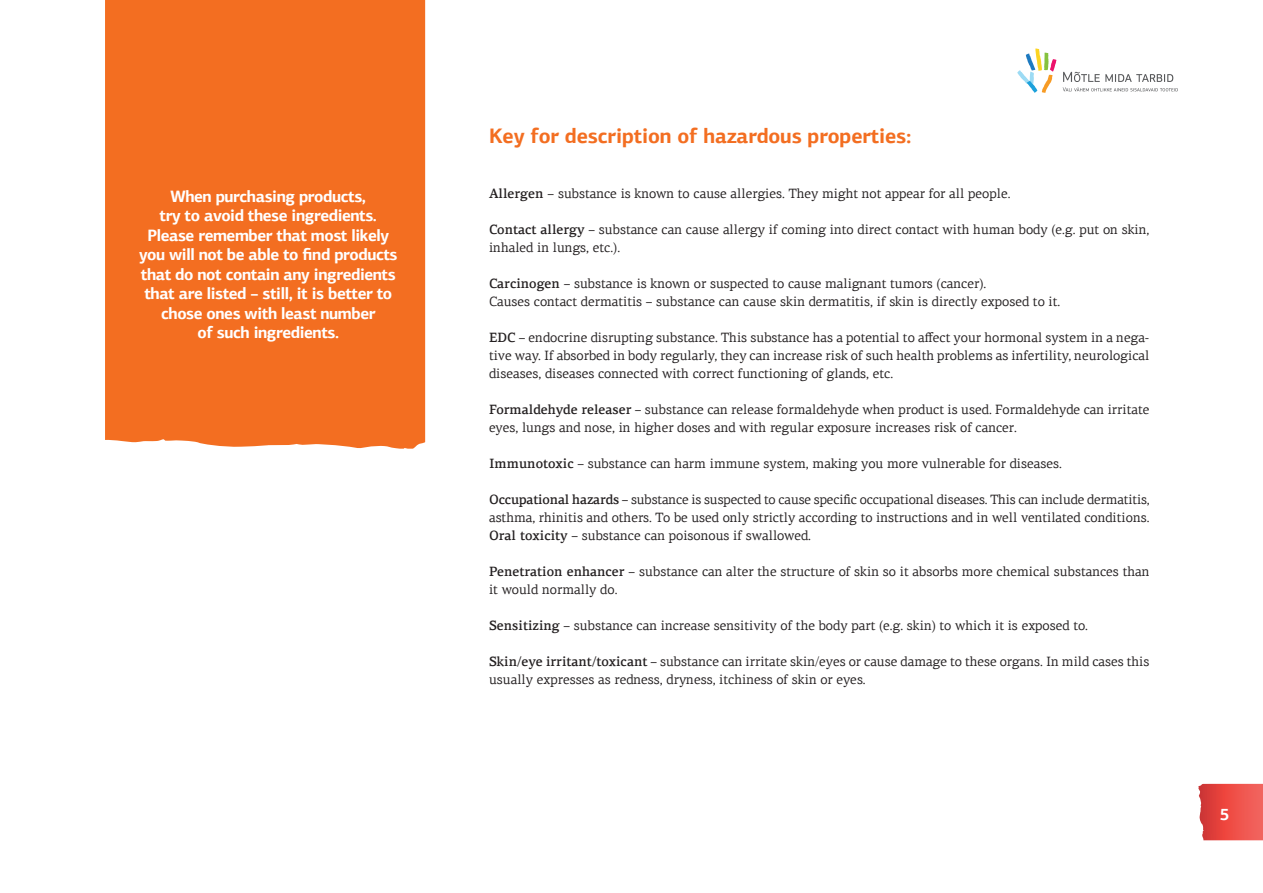
<style>
.page{position:relative;width:1263px;height:893px;background:#fff}
.page>*{position:absolute;margin:0;border:0;box-sizing:border-box;transform-origin:0 0}
.t1{font:700 21px "PF Agora Sans Pro";letter-spacing:-.005em;color:#f36e21}
.t2{font:700 16.5px/19.5px "PF Agora Sans Pro";letter-spacing:-.025em;color:#fff;text-align:center}
.t3{font:13.5px/18px "PF Agora Serif Pro";color:#231f20}
.s1{font-weight:500}
</style>
<div class="page">
<svg style="left:1017px;top:48px;width:40px;height:45px"></svg>
<svg style="left:1063px;top:72px;width:115px;height:19px"></svg>
<div style="left:105px;top:0;width:320px;height:449px;background:#f36e21"></div>
<svg style="left:1198px;top:784px;width:65px;height:56px;background:#e9544f"></svg>
<p class="t2" style="left:139px;top:186px;width:260px">When purchasing products,<br>try to avoid these ingredients.<br>Please remember that most likely you will not be able to find products that do not contain any ingredients that are listed – still, it is better to chose ones with least number<br>of such ingredients.</p>
<h1 class="t1" style="left:489px;top:123px;width:424px">Key for description of hazardous properties:</h1>
<p class="t3" style="left:489px;top:184px;width:523px"><span class="s1">Allergen –</span> substance is known to cause allergies. They might not appear for all people.</p>
<p class="t3" style="left:489px;top:220px;width:662px"><span class="s1">Contact allergy</span> – substance can cause allergy if coming into direct contact with human body (e.g. put on skin, inhaled in lungs, etc.).</p>
<p class="t3" style="left:489px;top:274px;width:573px"><span class="s1">Carcinogen</span> – substance is known or suspected to cause malignant tumors (cancer).<br>Causes contact dermatitis – substance can cause skin dermatitis, if skin is directly exposed to it.</p>
<p class="t3" style="left:489px;top:328px;width:662px;text-align:justify"><span class="s1">EDC</span> – endocrine disrupting substance. This substance has a potential to affect your hormonal system in a nega&shy;tive way. If absorbed in body regularly, they can increase risk of such health problems as infertility, neurological diseases, diseases connected with correct functioning of glands, etc.</p>
<p class="t3" style="left:489px;top:400px;width:662px"><span class="s1">Formaldehyde releaser</span> – substance can release formaldehyde when product is used. Formaldehyde can irritate eyes, lungs and nose, in higher doses and with regular exposure increases risk of cancer.</p>
<p class="t3" style="left:489px;top:454px;width:574px"><span class="s1">Immunotoxic</span> – substance can harm immune system, making you more vulnerable for diseases.</p>
<p class="t3" style="left:489px;top:490px;width:662px;text-align:justify"><span class="s1">Occupational hazards</span> – substance is suspected to cause specific occupational diseases. This can include dermatitis, asthma, rhinitis and others. To be used only strictly according to instructions and in well ventilated conditions.<br><span class="s1">Oral toxicity</span> – substance can poisonous if swallowed.</p>
<p class="t3" style="left:489px;top:562px;width:662px"><span class="s1">Penetration enhancer –</span> substance can alter the structure of skin so it absorbs more chemical substances than it would normally do.</p>
<p class="t3" style="left:489px;top:616px;width:600px"><span class="s1">Sensitizing</span> – substance can increase sensitivity of the body part (e.g. skin) to which it is exposed to.</p>
<p class="t3" style="left:489px;top:652px;width:662px"><span class="s1">Skin/eye irritant/toxicant</span> – substance can irritate skin/eyes or cause damage to these organs. In mild cases this usually expresses as redness, dryness, itchiness of skin or eyes.</p>
<p class="t2" style="left:1220px;top:805px;width:11px">5</p>
</div>
